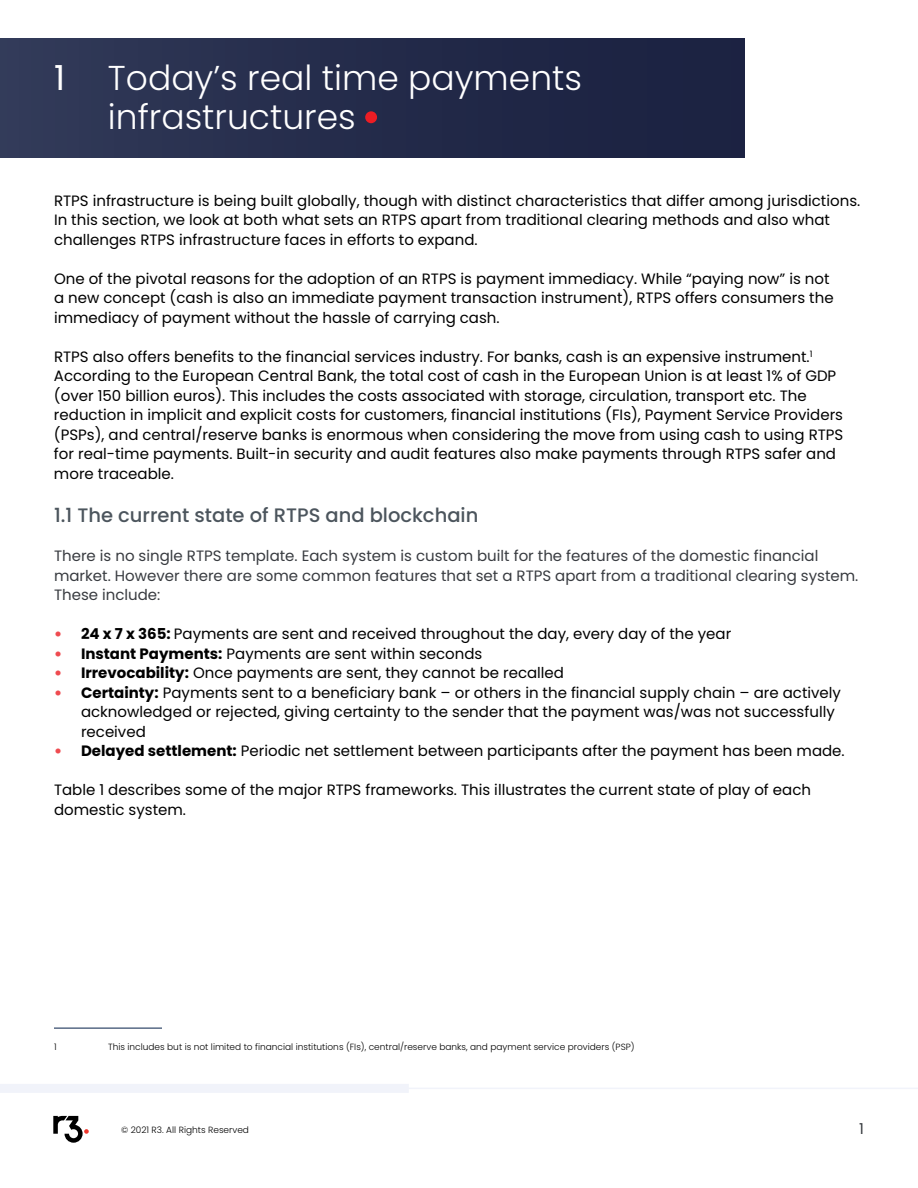
<style>
.page{position:relative;width:918px;height:1188px;background:#fff}
.page>*{position:absolute;margin:0;border:0;box-sizing:border-box;transform-origin:0 0}
.t1{font:300 34.5px/39px "Poppins";color:#fff}
.t2{font:500 19.5px "Poppins";color:#4c555d}
.t3{font:15px/19.5px "Poppins";color:#000}
.t4{font:15px/19.5px "Poppins";color:#383b40}
.t5{font:300 9px "Poppins";color:#000}
.s1{font-weight:400}
.s2{font-weight:900;color:#ef4b50}
.s3{font-weight:700}
</style>
<div class="page">
<div style="left:0;top:1084px;width:409px;height:9px;background:#f1f3fa"></div>
<hr style="left:197px;top:1088px;width:721px;height:1px;background:#b8c6e6">
<svg style="left:53px;top:1116px;width:36px;height:27px"></svg>
<div style="left:0;top:38px;width:745px;height:120px;background:linear-gradient(to right,#313958,#191f3f)"></div>
<div style="left:365px;top:111px;width:12px;height:12px;background:#ec1d24;border-radius:50%"></div>
<hr style="left:54px;top:1027px;width:108px;height:2px;background:#586a86">
<h1 class="t1" style="left:108px;top:59px;width:476px;text-indent:-54px"><span class="s1">1</span> Today’s real time payments infrastructures</h1>
<p class="t3" style="left:54px;top:191px;width:808px">RTPS infrastructure is being built globally, though with distinct characteristics that differ among jurisdictions.<br>In this section, we look at both what sets an RTPS apart from traditional clearing methods and also what challenges RTPS infrastructure faces in efforts to expand.</p>
<p class="t3" style="left:54px;top:269px;width:781px">One of the pivotal reasons for the adoption of an RTPS is payment immediacy. While “paying now” is not a new concept (cash is also an immediate payment transaction instrument), RTPS offers consumers the immediacy of payment without the hassle of carrying cash.</p>
<p class="t3" style="left:54px;top:347px;width:791px">RTPS also offers benefits to the financial services industry. For banks, cash is an expensive instrument.<sup>1<br></sup>According to the European Central Bank, the total cost of cash in the European Union is at least 1% of GDP (over 150 billion euros). This includes the costs associated with storage, circulation, transport etc. The reduction in implicit and explicit costs for customers, financial institutions (FIs), Payment Service Providers (PSPs), and central/reserve banks is enormous when considering the move from using cash to using RTPS for real-time payments. Built-in security and audit features also make payments through RTPS safer and more traceable.</p>
<h2 class="t2" style="left:54px;top:504px;width:426px">1.1 The current state of RTPS and blockchain</h2>
<p class="t4" style="left:54px;top:546px;width:806px">There is no single RTPS template. Each system is custom built for the features of the domestic financial market. However there are some common features that set a RTPS apart from a traditional clearing system.<br>These include:</p>
<p class="t3" style="left:54px;top:624px;width:679px"><span class="s2">•</span> <span class="s3">24 x 7 x 365:</span> Payments are sent and received throughout the day, every day of the year</p>
<p class="t3" style="left:54px;top:644px;width:430px"><span class="s2">•</span> <span class="s3">Instant Payments:</span> Payments are sent within seconds</p>
<p class="t3" style="left:54px;top:663px;width:512px"><span class="s2">•</span> <span class="s3">Irrevocability:</span> Once payments are sent, they cannot be recalled</p>
<p class="t3" style="left:81px;top:683px;width:762px;text-indent:-27px"><span class="s2">•</span> <span class="s3">Certainty:</span> Payments sent to a beneficiary bank – or others in the financial supply chain – are actively acknowledged or rejected, giving certainty to the sender that the payment was/was not successfully received</p>
<p class="t3" style="left:54px;top:741px;width:792px"><span class="s2">•</span> <span class="s3">Delayed settlement:</span> Periodic net settlement between participants after the payment has been made.</p>
<p class="t3" style="left:54px;top:780px;width:759px">Table 1 describes some of the major RTPS frameworks. This illustrates the current state of play of each domestic system.</p>
<p class="t5" style="left:54px;top:1041px;width:4px">1</p>
<p class="t5" style="left:108px;top:1041px;width:528px">This includes but is not limited to financial institutions (FIs), central/reserve banks, and payment service providers (PSP)</p>
<p class="t5" style="left:121px;top:1124px;width:129px">© 2021 R3. All Rights Reserved</p>
<p class="t4" style="left:859px;top:1120px;width:6px">1</p>
</div>
